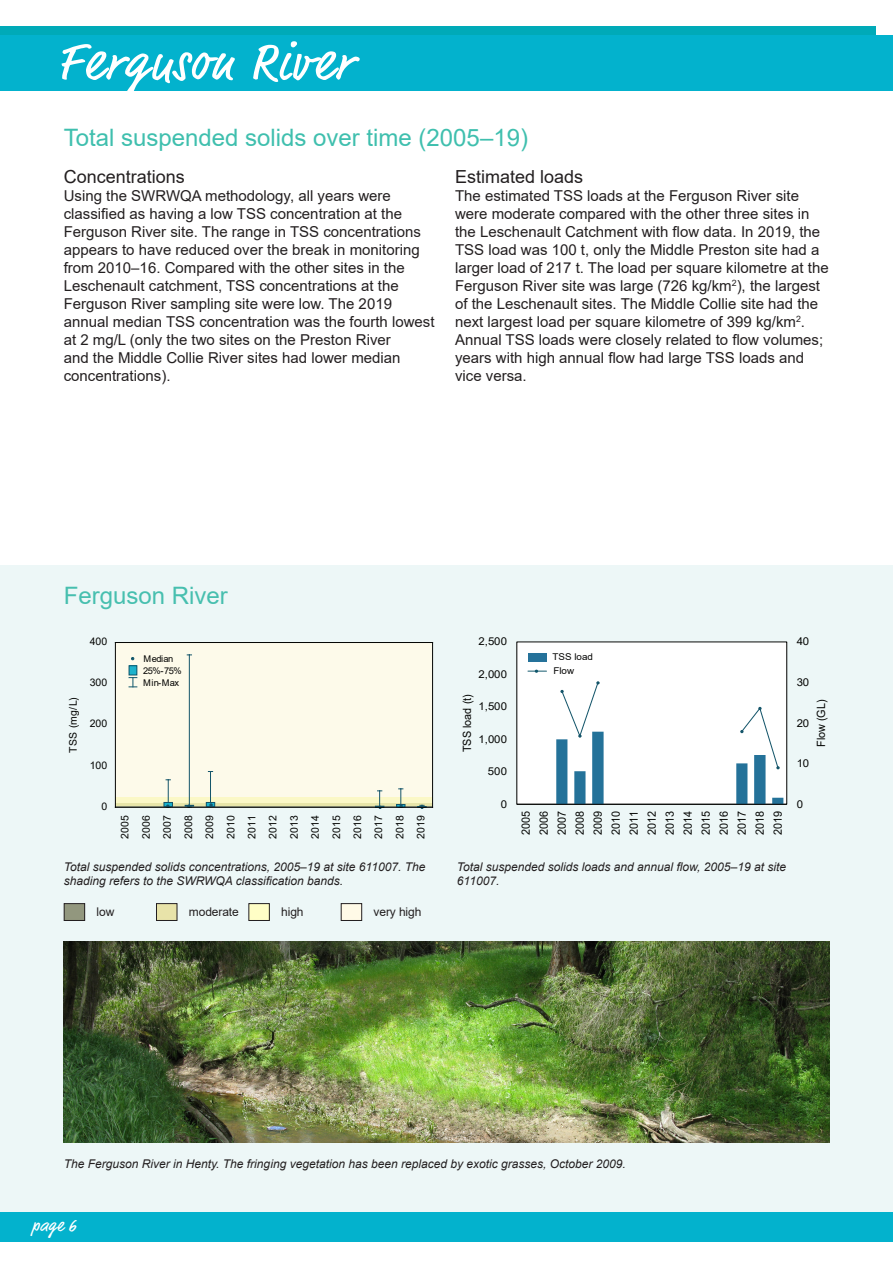
<style>
.page{position:relative;width:893px;height:1263px;background:#fff}
.page>*{position:absolute;margin:0;border:0;box-sizing:border-box;transform-origin:0 0}
.t1{font:54px "Market Web";letter-spacing:.04em;color:#fff}
.heading1{font:24px "Arial";color:#3fbfae}
.body_copy{font:24px "Arial";color:#47bfaf}
.sub-heading{font:18px "Arial";color:#231f20}
.t2{font:18px "Market Web";color:#fff}
.body_copy-2{font:15px/18px "Arial";color:#231f20}
.t3{font:italic 12px/14.4px "Arial";color:#231f20}
.t4{font:12px "Arial";letter-spacing:-.01em;color:#231f20}
.t5{font:11.4px/18px "Arial";letter-spacing:-.005em;color:#040503;text-align:justify;scale:.95 1}
.t6{font:10.8px "Arial";letter-spacing:-.005em;color:#040503;scale:1.05 1}
.t7{font:10.5px/21.1px "Arial";color:#040503;text-align:justify}
.t8{font:9.3px/11.9px "Arial";letter-spacing:-.055em;color:#050504}
.t9{font:9.3px/14px "Arial";color:#050504;scale:1.05 1}
</style>
<div class="page">
<div style="left:0;top:566px;width:893px;height:646px;background:#edf7f7"></div>
<div style="left:0;top:27px;width:875px;height:64px;background:#00aab8"></div>
<div style="left:0;top:35px;width:893px;height:56px;background:#03b2cd"></div>
<hr style="left:115px;top:805px;width:317px;height:2px;background:#92987f">
<hr style="left:115px;top:803px;width:317px;height:2px;background:#e7e5a9">
<div style="left:115px;top:797px;width:317px;height:6px;background:#fbf8c7"></div>
<div style="left:115px;top:643px;width:317px;height:154px;background:#fdfaea"></div>
<div style="left:129px;top:666px;width:8px;height:9px;background:#1cb2cc"></div>
<div style="left:129px;top:665px;width:8px;height:10px;border:1px solid #10566b"></div>
<svg style="left:129px;top:677px;width:8px;height:10px"></svg>
<div style="left:164px;top:802px;width:9px;height:5px;border:1px solid #14556a"></div>
<svg style="left:164px;top:779px;width:8px;height:28px"></svg>
<hr style="left:189px;top:655px;width:1px;height:152px;background:#14556a">
<svg style="left:185px;top:805px;width:9px;height:2px"></svg>
<hr style="left:210px;top:771px;width:1px;height:35px;background:#14556a">
<svg style="left:206px;top:802px;width:9px;height:5px"></svg>
<svg style="left:375px;top:790px;width:9px;height:17px"></svg>
<svg style="left:396px;top:788px;width:9px;height:19px"></svg>
<svg style="left:417px;top:805px;width:10px;height:2px"></svg>
<hr style="left:115px;top:807px;width:318px;height:1px;background:#040503">
<hr style="left:115px;top:642px;width:318px;height:1px;background:#040503">
<hr style="left:115px;top:642px;width:1px;height:165px;background:#040503">
<hr style="left:432px;top:642px;width:1px;height:165px;background:#040503">
<div style="left:517px;top:642px;width:270px;height:162px;background:#fff"></div>
<hr style="left:517px;top:804px;width:270px;height:1px;background:#040503">
<svg style="left:556px;top:681px;width:227px;height:123px"></svg>
<div style="left:528px;top:653px;width:18px;height:9px;background:#25729a"></div>
<svg style="left:528px;top:670px;width:18px;height:3px"></svg>
<div style="left:0;top:1212px;width:893px;height:30px;background:#03b2cd"></div>
<img style="left:64px;top:942px;width:765px;height:200px">
<div style="left:341px;top:903px;width:21px;height:17px;background:#fffae7"></div>
<div style="left:341px;top:903px;width:21px;height:18px;border:1px solid #231f20"></div>
<div style="left:249px;top:903px;width:20px;height:17px;background:#fffec6"></div>
<div style="left:248px;top:903px;width:22px;height:18px;border:1px solid #231f20"></div>
<div style="left:156px;top:903px;width:21px;height:17px;background:#e8e3a9"></div>
<div style="left:156px;top:903px;width:21px;height:18px;border:1px solid #231f20"></div>
<div style="left:64px;top:903px;width:21px;height:17px;background:#92977e"></div>
<div style="left:64px;top:903px;width:21px;height:18px;border:1px solid #231f20"></div>
<p class="t1" style="left:57px;top:30px;width:296px">Ferguson River</p>
<p class="heading1" style="left:64px;top:121px;width:466px">Total suspended solids over time (2005–19)</p>
<p class="sub-heading" style="left:64px;top:164px;width:123px">Concentrations</p>
<p class="body_copy-2" style="left:64px;top:187px;width:372px">Using the SWRWQA methodology, all years were classified as having a low TSS concentration at the Ferguson River site. The range in TSS concentrations appears to have reduced over the break in monitoring from 2010–16. Compared with the other sites in the Leschenault catchment, TSS concentrations at the Ferguson River sampling site were low. The 2019 annual median TSS concentration was the fourth lowest at 2 mg/L (only the two sites on the Preston River<br>and the Middle Collie River sites had lower median concentrations).</p>
<p class="sub-heading" style="left:455px;top:164px;width:130px">Estimated loads</p>
<p class="body_copy-2" style="left:455px;top:187px;width:375px">The estimated TSS loads at the Ferguson River site were moderate compared with the other three sites in the Leschenault Catchment with flow data. In 2019, the TSS load was 100 t, only the Middle Preston site had a larger load of 217 t. The load per square kilometre at the Ferguson River site was large (726 kg/km<sup>2</sup>), the largest of the Leschenault sites. The Middle Collie site had the next largest load per square kilometre of 399 kg/km<sup>2</sup>.<br>Annual TSS loads were closely related to flow volumes; years with high annual flow had large TSS loads and vice versa.</p>
<p class="body_copy" style="left:64px;top:579px;width:166px">Ferguson River</p>
<p class="t7" style="left:90px;top:630px;width:19px">400</p>
<p class="t6" style="left:478px;top:634px;width:29px">2,500</p>
<p class="t6" style="left:797px;top:634px;width:14px">40</p>
<p class="t7" style="left:90px;top:672px;width:19px">300</p>
<p class="t8" style="left:143px;top:653px;width:40px">Median<br>25%-75%<br>Min-Max</p>
<p class="t6" style="left:478px;top:667px;width:29px">2,000</p>
<p class="t9" style="left:553px;top:650px;width:40px">TSS load<br>Flow</p>
<p class="t6" style="left:797px;top:675px;width:14px">30</p>
<p class="t7" style="left:63px;top:753px;width:57px;rotate:-90deg">TSS (mg/L)</p>
<p class="t7" style="left:90px;top:713px;width:19px">200</p>
<p class="t5" style="left:458px;top:752px;width:62px;rotate:-90deg">TSS load (t)</p>
<p class="t6" style="left:478px;top:699px;width:29px">1,500</p>
<p class="t6" style="left:478px;top:731px;width:29px">1,000</p>
<p class="t6" style="left:797px;top:715px;width:14px">20</p>
<p class="t5" style="left:812px;top:747px;width:51px;rotate:-90deg">Flow (GL)</p>
<p class="t7" style="left:90px;top:754px;width:19px">100</p>
<p class="t6" style="left:488px;top:764px;width:20px">500</p>
<p class="t6" style="left:797px;top:756px;width:14px">10</p>
<p class="t7" style="left:101px;top:795px;width:7px">0</p>
<p class="t7" style="left:114px;top:839px;width:25px;rotate:-90deg">2005<br>2006<br>2007<br>2008<br>2009<br>2010<br>2011<br>2012<br>2013<br>2014<br>2015<br>2016<br>2017<br>2018<br>2019</p>
<p class="t6" style="left:501px;top:796px;width:8px">0</p>
<p class="t5" style="left:517px;top:835px;width:27px;rotate:-90deg">2005<br>2006<br>2007<br>2008<br>2009<br>2010<br>2011<br>2012<br>2013<br>2014<br>2015<br>2016<br>2017<br>2018<br>2019</p>
<p class="t6" style="left:797px;top:796px;width:8px">0</p>
<p class="t3" style="left:64px;top:859px;width:363px">Total suspended solids concentrations, 2005–19 at site 611007. The shading refers to the SWRWQA classification bands.</p>
<p class="t3" style="left:457px;top:859px;width:331px">Total suspended solids loads and annual flow, 2005–19 at site<br>611007.</p>
<p class="t4" style="left:97px;top:904px;width:19px">low</p>
<p class="t4" style="left:189px;top:904px;width:51px">moderate</p>
<p class="t4" style="left:281px;top:904px;width:24px">high</p>
<p class="t4" style="left:374px;top:904px;width:49px">very high</p>
<p class="t3" style="left:64px;top:1157px;width:564px">The Ferguson River in Henty. The fringing vegetation has been replaced by exotic grasses, October 2009.</p>
<p class="t2" style="left:32px;top:1215px;width:46px">page 6</p>
</div>
